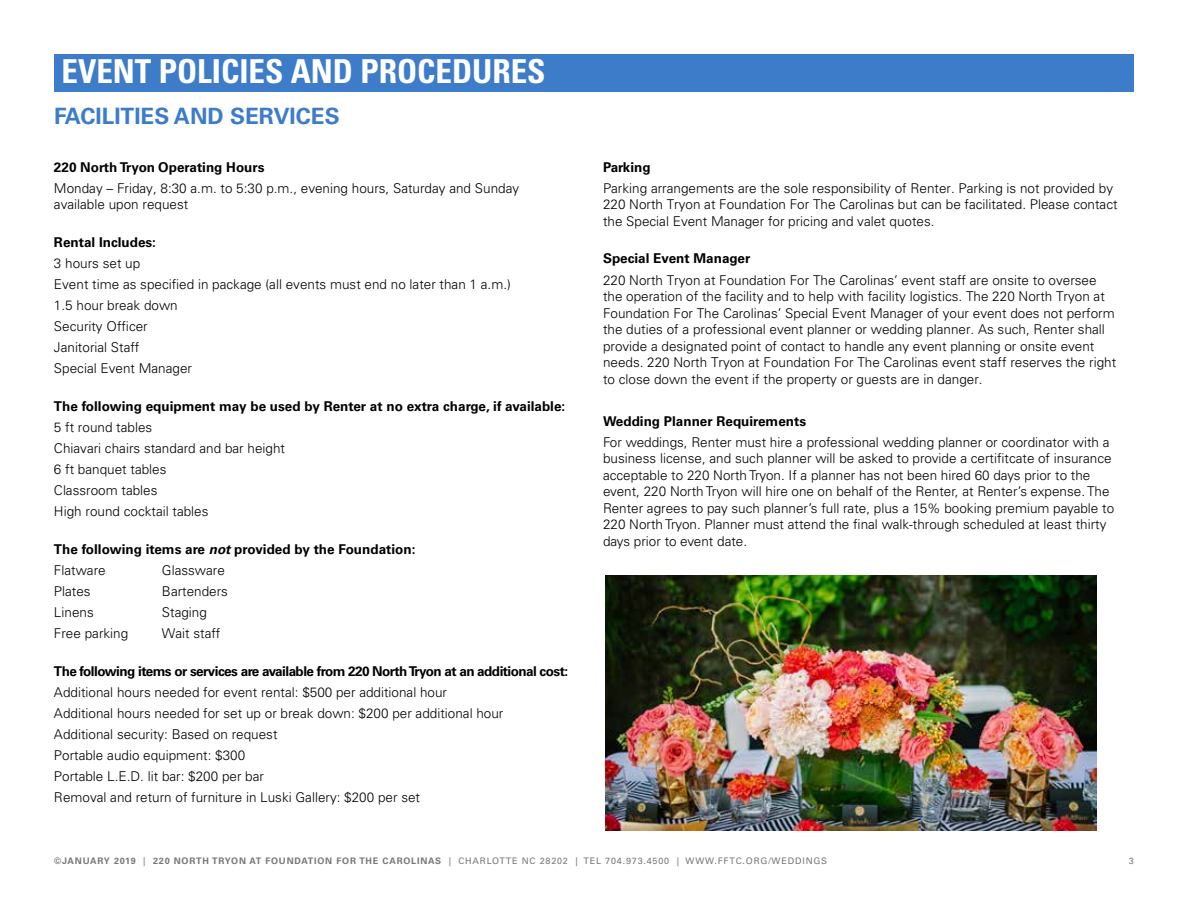
<style>
.page{position:relative;width:1188px;height:918px;background:#fff}
.page>*{position:absolute;margin:0;border:0;box-sizing:border-box;transform-origin:0 0}
.t1{font:700 condensed 33px "Univers LT Pro";color:#fff}
.t2{font:700 22.5px "Univers LT Pro 65";color:#3d7cc9}
.t3{font:300 13.5px/16.5px "Univers LT Pro 45";color:#000}
.t4{font:700 13.5px "Univers LT Pro 65";color:#000}
.t5{font:700 13.5px "Univers LT Pro 65";letter-spacing:-.04em;color:#000}
.t6{font:9px "Univers LT Pro 55 Roman";letter-spacing:.09em;color:#76777a}
.s1{font-style:italic}
.s2{font-family:"Univers LT Pro 65";font-weight:700}
</style>
<div class="page">
<div style="left:54px;top:54px;width:1080px;height:38px;background:#3d7cc9"></div>
<img style="left:605px;top:576px;width:492px;height:255px">
<h1 class="t1" style="left:62px;top:51px;width:486px">EVENT POLICIES AND PROCEDURES</h1>
<h2 class="t2" style="left:54px;top:103px;width:287px">FACILITIES AND SERVICES</h2>
<p class="t4" style="left:54px;top:159px;width:212px">220 North Tryon Operating Hours</p>
<p class="t3" style="left:54px;top:180px;width:467px">Monday – Friday, 8:30 a.m. to 5:30 p.m., evening hours, Saturday and Sunday available upon request</p>
<p class="t4" style="left:54px;top:234px;width:104px">Rental Includes:</p>
<p class="t3" style="left:54px;top:253px;width:458px;line-height:21.1px">3 hours set up<br>Event time as specified in package (all events must end no later than 1 a.m.)<br>1.5 hour break down<br>Security Officer<br>Janitorial Staff<br>Special Event Manager</p>
<p class="t4" style="left:54px;top:398px;width:513px">The following equipment may be used by Renter at no extra charge, if available:</p>
<p class="t3" style="left:54px;top:417px;width:233px;line-height:21.1px">5 ft round tables<br>Chiavari chairs standard and bar height<br>6 ft banquet tables<br>Classroom tables<br>High round cocktail tables</p>
<p class="t4" style="left:54px;top:541px;width:363px">The following items are <span class="s1">not</span> provided by the Foundation:</p>
<p class="t3" style="left:54px;top:562px;width:53px">Flatware</p>
<p class="t3" style="left:162px;top:562px;width:64px">Glassware</p>
<p class="t3" style="left:54px;top:583px;width:38px">Plates</p>
<p class="t3" style="left:162px;top:583px;width:68px">Bartenders</p>
<p class="t3" style="left:54px;top:604px;width:41px">Linens</p>
<p class="t3" style="left:162px;top:604px;width:47px">Staging</p>
<p class="t3" style="left:54px;top:625px;width:76px">Free parking</p>
<p class="t3" style="left:162px;top:625px;width:60px">Wait staff</p>
<p class="t5" style="left:54px;top:663px;width:516px">The following items or services are available from 220 North Tryon at an additional cost:</p>
<p class="t3" style="left:54px;top:682px;width:451px;line-height:21.1px">Additional hours needed for event rental: $500 per additional hour Additional hours needed for set up or break down: $200 per additional hour Additional security: Based on request<br>Portable audio equipment: $300<br>Portable L.E.D. lit bar: $200 per bar<br>Removal and return of furniture in Luski Gallery: $200 per set</p>
<p class="t4" style="left:603px;top:159px;width:49px">Parking</p>
<p class="t3" style="left:603px;top:180px;width:516px">Parking arrangements are the sole responsibility of Renter. Parking is not provided by<br>220 North Tryon at Foundation For The Carolinas but can be facilitated. Please contact the Special Event Manager for pricing and valet quotes.</p>
<p class="t4" style="left:603px;top:251px;width:149px">Special Event Manager</p>
<p class="t3" style="left:603px;top:271px;width:515px">220 North Tryon at Foundation For The Carolinas’ event staff are onsite to oversee the operation of the facility and to help with facility logistics. The 220 North Tryon at Foundation For The Carolinas’ Special Event Manager of your event does not perform the duties of a professional event planner or wedding planner. As such, Renter shall provide a designated point of contact to handle any event planning or onsite event needs. 220 North Tryon at Foundation For The Carolinas event staff reserves the right to close down the event if the property or guests are in danger.</p>
<p class="t4" style="left:603px;top:413px;width:205px">Wedding Planner Requirements</p>
<p class="t3" style="left:603px;top:434px;width:513px">For weddings, Renter must hire a professional wedding planner or coordinator with a business license, and such planner will be asked to provide a certifitcate of insurance acceptable to 220 North Tryon. If a planner has not been hired 60 days prior to the event, 220 North Tryon will hire one on behalf of the Renter, at Renter’s expense. The Renter agrees to pay such planner’s full rate, plus a 15% booking premium payable to 220 North Tryon. Planner must attend the final walk-through scheduled at least thirty days prior to event date.</p>
<p class="t6" style="left:54px;top:855px;width:775px"><span class="s2">©JANUARY 2019</span> | <span class="s2">220 NORTH TRYON AT FOUNDATION FOR THE CAROLINAS</span> | CHARLOTTE NC 28202 | TEL 704.973.4500 | WWW.FFTC.ORG/WEDDINGS</p>
<p class="t6" style="left:1129px;top:855px;width:7px">3</p>
</div>
